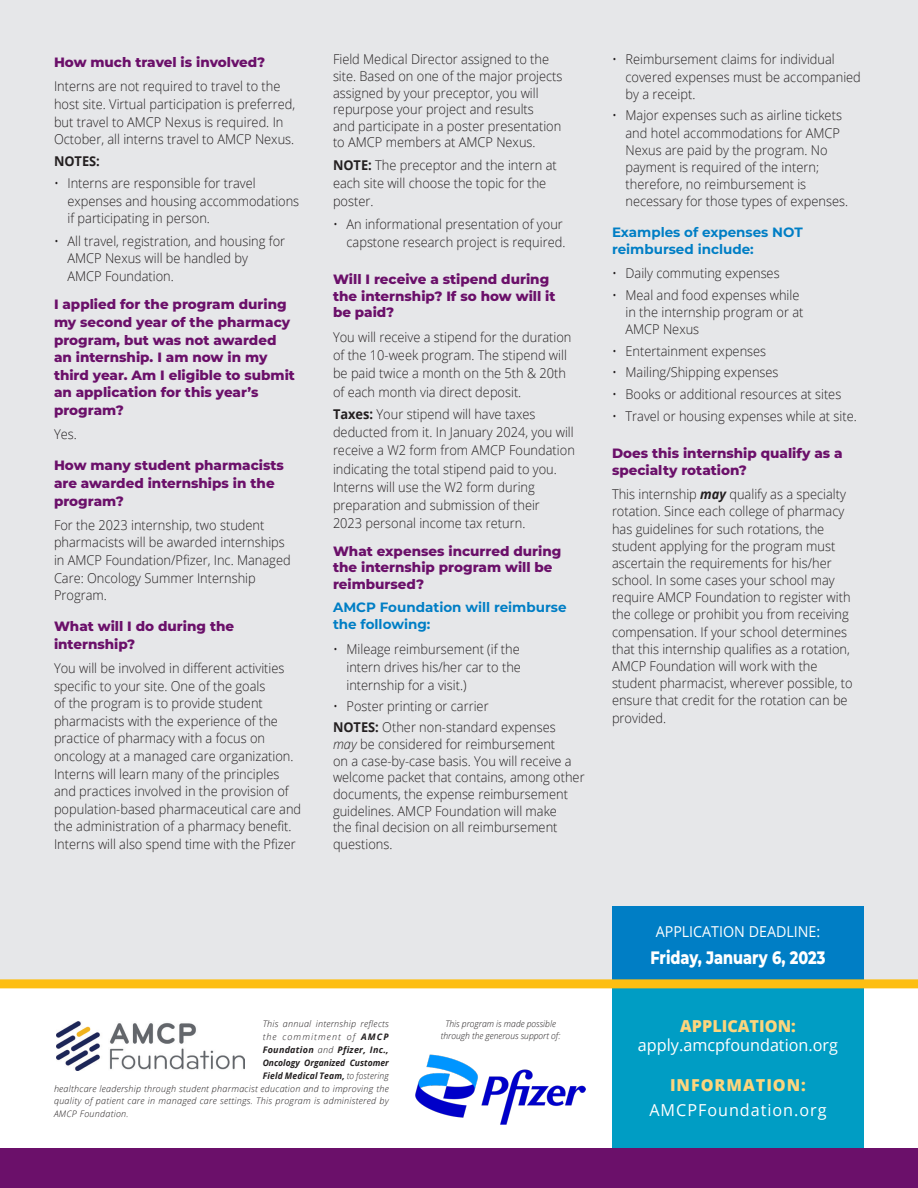
<style>
.page{position:relative;width:918px;height:1188px;background:#fff}
.page>*{position:absolute;margin:0;border:0;box-sizing:border-box;transform-origin:0 0}
._2019_Date{font:800 18px "Montserrat";color:#fff;scale:.8 1}
.t1{font:16.5px "Open Sans";color:#fff}
.t2{font:16.5px "Open Sans";letter-spacing:.06em;color:#fff}
.t3{font:800 16.5px "Open Sans";color:#fed57c}
.t4{font:800 16.5px "Open Sans";letter-spacing:.06em;color:#fed57c}
._2019_Application_ey{font:15px "Open Sans";color:#fff;scale:.95 1}
._2019_FAQ_BULLET{font:300 13.5px/17.1px "Open Sans";color:#231f20;scale:.95 1}
._2019_FAQ_Question{font:800 13.5px/17.5px "Montserrat";color:#6b106a}
._2019_FAQ_subhead{font:700 13.5px/16.6px "Montserrat";color:#007ec5}
._2019_FAQ_BULLET-2{font:700 13.5px "Open Sans";color:#231f20;scale:.95 1}
._2019_FAQ_made_possi{font:italic 300 9px "Open Sans";letter-spacing:.03em;color:#231f20}
._2019_FAQ_made_possi-2{font:italic 300 9px/12px "Open Sans";color:#231f20;text-align:center;scale:.95 1}
._2019_FAQ_made_possi-3{font:italic 700 9px "Open Sans";letter-spacing:.02em;color:#231f20;scale:.95 1}
._2019_FAQ_made_possi-4{font:italic 700 9px "Open Sans";letter-spacing:.02em;color:#231f20}
._2019_FAQ_made_possi-5{font:italic 700 9px "Open Sans";color:#231f20;scale:.95 1}
._2019_FAQ_made_possi-6{font:italic 300 9px "Open Sans";letter-spacing:.12em;color:#231f20}
.s1{font-weight:700}
.s2{font-style:italic}
.s3{font-weight:700;font-style:italic}
.s4{font-weight:300}
</style>
<div class="page">
<div style="left:0;top:0;width:918px;height:984px;background:#e6e7e9"></div>
<div style="left:612px;top:987px;width:252px;height:162px;background:#009dc4"></div>
<img style="left:57px;top:1021px;width:188px;height:50px">
<div style="left:612px;top:906px;width:252px;height:78px;background:#007ec5"></div>
<div style="left:0;top:979px;width:918px;height:9px;background:#fdbe12"></div>
<div style="left:0;top:1148px;width:918px;height:40px;background:#6b106a"></div>
<img style="left:416px;top:1054px;width:169px;height:70px">
<p class="_2019_FAQ_Question" style="left:54px;top:53px;width:213px">How much travel is involved?</p>
<p class="_2019_FAQ_BULLET" style="left:54px;top:77px;width:255px;line-height:17.5px">Interns are not required to travel to the host site. Virtual participation is preferred, but travel to AMCP Nexus is required. In October, all interns travel to AMCP Nexus.</p>
<p class="_2019_FAQ_BULLET-2" style="left:54px;top:152px;width:50px">NOTES:</p>
<p class="_2019_FAQ_BULLET" style="left:68px;top:174px;width:245px;line-height:17.5px;text-indent:-14px">• Interns are responsible for travel expenses and housing accommodations if participating in person.</p>
<p class="_2019_FAQ_BULLET" style="left:68px;top:231px;width:231px;line-height:17.5px;text-indent:-14px">• All travel, registration, and housing for<br>AMCP Nexus will be handled by<br>AMCP Foundation.</p>
<p class="_2019_FAQ_Question" style="left:54px;top:295px;width:243px">I applied for the program during my second year of the pharmacy program, but was not awarded an internship. I am now in my third year. Am I eligible to submit an application for this year’s program?</p>
<p class="_2019_FAQ_BULLET" style="left:54px;top:425px;width:26px">Yes.</p>
<p class="_2019_FAQ_Question" style="left:54px;top:456px;width:231px">How many student pharmacists are awarded internships in the program?</p>
<p class="_2019_FAQ_BULLET" style="left:54px;top:516px;width:251px;line-height:17.5px">For the 2023 internship, two student pharmacists will be awarded internships in AMCP Foundation/Pfizer, Inc. Managed<br>Care: Oncology Summer Internship<br>Program.</p>
<p class="_2019_FAQ_Question" style="left:54px;top:617px;width:182px">What will I do during the internship?</p>
<p class="_2019_FAQ_BULLET" style="left:54px;top:659px;width:262px;line-height:17.5px">You will be involved in different activities specific to your site. One of the goals<br>of the program is to provide student pharmacists with the experience of the practice of pharmacy with a focus on oncology at a managed care organization.<br>Interns will learn many of the principles and practices involved in the provision of population-based pharmaceutical care and the administration of a pharmacy benefit.<br>Interns will also spend time with the Pfizer</p>
<p class="_2019_FAQ_BULLET" style="left:333px;top:51px;width:243px;line-height:16.6px">Field Medical Director assigned to the site. Based on one of the major projects assigned by your preceptor, you will repurpose your project and results<br>and participate in a poster presentation to AMCP members at AMCP Nexus.</p>
<p class="_2019_FAQ_BULLET" style="left:333px;top:156px;width:237px;line-height:18.1px"><span class="s1">NOTE:</span> The preceptor and the intern at each site will choose the topic for the poster.</p>
<p class="_2019_FAQ_BULLET" style="left:333px;top:215px;width:246px;line-height:18.1px;text-align:right">• An informational presentation of your capstone research project is required.</p>
<p class="_2019_FAQ_Question" style="left:333px;top:270px;width:224px;line-height:16.6px">Will I receive a stipend during the internship? If so how will it be paid?</p>
<p class="_2019_FAQ_BULLET" style="left:333px;top:328px;width:253px;line-height:18.1px">You will receive a stipend for the duration of the 10-week program. The stipend will be paid twice a month on the 5th &amp; 20th of each month via direct deposit.</p>
<p class="_2019_FAQ_BULLET" style="left:333px;top:405px;width:256px;line-height:18.1px"><span class="s1">Taxes:</span> Your stipend will have taxes deducted from it. In January 2024, you will receive a W2 form from AMCP Foundation indicating the total stipend paid to you.<br>Interns will use the W2 form during preparation and submission of their<br>2023 personal income tax return.</p>
<p class="_2019_FAQ_Question" style="left:333px;top:542px;width:230px;line-height:16.6px">What expenses incurred during the internship program will be reimbursed?</p>
<p class="_2019_FAQ_subhead" style="left:333px;top:599px;width:235px">AMCP Foundation will reimburse the following:</p>
<p class="_2019_FAQ_BULLET" style="left:346px;top:640px;width:185px;line-height:18.1px;text-align:justify;text-indent:-14px">• Mileage reimbursement (if the intern drives his/her car to the internship for a visit.)</p>
<p class="_2019_FAQ_BULLET" style="left:333px;top:698px;width:165px">• Poster printing or carrier</p>
<p class="_2019_FAQ_BULLET" style="left:333px;top:719px;width:266px;line-height:16.6px"><span class="s1">NOTES:</span> Other non-standard expenses<br><span class="s2">may</span> be considered for reimbursement<br>on a case-by-case basis. You will receive a welcome packet that contains, among other documents, the expense reimbursement guidelines. AMCP Foundation will make<br>the final decision on all reimbursement questions.</p>
<p class="_2019_FAQ_BULLET" style="left:626px;top:51px;width:249px;text-indent:-14px">• Reimbursement claims for individual covered expenses must be accompanied by a receipt.</p>
<p class="_2019_FAQ_BULLET" style="left:626px;top:107px;width:236px;text-indent:-14px">• Major expenses such as airline tickets and hotel accommodations for AMCP Nexus are paid by the program. No payment is required of the intern; therefore, no reimbursement is necessary for those types of expenses.</p>
<p class="_2019_FAQ_subhead" style="left:612px;top:223px;width:192px;line-height:17.1px">Examples of expenses NOT reimbursed include:</p>
<p class="_2019_FAQ_BULLET" style="left:612px;top:264px;width:178px">• Daily commuting expenses</p>
<p class="_2019_FAQ_BULLET" style="left:626px;top:286px;width:189px;text-indent:-14px">• Meal and food expenses while in the internship program or at<br>AMCP Nexus</p>
<p class="_2019_FAQ_BULLET" style="left:612px;top:342px;width:164px">• Entertainment expenses</p>
<p class="_2019_FAQ_BULLET" style="left:612px;top:364px;width:177px">• Mailing/Shipping expenses</p>
<p class="_2019_FAQ_BULLET" style="left:612px;top:385px;width:243px">• Books or additional resources at sites</p>
<p class="_2019_FAQ_BULLET" style="left:612px;top:407px;width:259px">• Travel or housing expenses while at site.</p>
<p class="_2019_FAQ_Question" style="left:612px;top:444px;width:232px;line-height:17.1px">Does this internship qualify as a specialty rotation?</p>
<p class="_2019_FAQ_BULLET" style="left:612px;top:485px;width:255px">This internship <span class="s3">may</span> qualify as a specialty rotation. Since each college of pharmacy has guidelines for such rotations, the student applying for the program must ascertain the requirements for his/her school. In some cases your school may require AMCP Foundation to register with the college or prohibit you from receiving compensation. If your school determines that this internship qualifies as a rotation, AMCP Foundation will work with the student pharmacist, wherever possible, to ensure that credit for the rotation can be provided.</p>
<p class="_2019_FAQ_made_possi" style="left:263px;top:1018px;width:128px">This annual internship reflects</p>
<p class="_2019_FAQ_made_possi-6" style="left:263px;top:1031px;width:128px">the commitment of <span class="s1">AMCP</span></p>
<p class="_2019_FAQ_made_possi-4" style="left:263px;top:1044px;width:128px">Foundation <span class="s4">and</span> Pfizer, Inc.,</p>
<p class="_2019_FAQ_made_possi-5" style="left:263px;top:1056px;width:134px">Oncology Organized Customer</p>
<p class="_2019_FAQ_made_possi-3" style="left:263px;top:1069px;width:134px">Field Medical Team, <span class="s4">to fostering</span></p>
<p class="_2019_FAQ_made_possi" style="left:54px;top:1082px;width:336px">healthcare leadership through student pharmacist education and to improving the</p>
<p class="_2019_FAQ_made_possi" style="left:54px;top:1095px;width:336px">quality of patient care in managed care settings. This program is administered by</p>
<p class="_2019_FAQ_made_possi" style="left:54px;top:1108px;width:76px">AMCP Foundation.</p>
<p class="_2019_FAQ_made_possi-2" style="left:441px;top:1018px;width:127px">This program is made possible through the generous support of:</p>
<p class="_2019_Application_ey" style="left:656px;top:922px;width:175px">APPLICATION DEADLINE:</p>
<p class="_2019_Date" style="left:651px;top:945px;width:220px">Friday, January 6, 2023</p>
<p class="t3" style="left:680px;top:1014px;width:117px">APPLICATION:</p>
<p class="t1" style="left:638px;top:1034px;width:202px">apply.amcpfoundation.org</p>
<p class="t4" style="left:670px;top:1072px;width:137px">INFORMATION:</p>
<p class="t2" style="left:649px;top:1099px;width:179px">AMCPFoundation.org</p>
</div>
